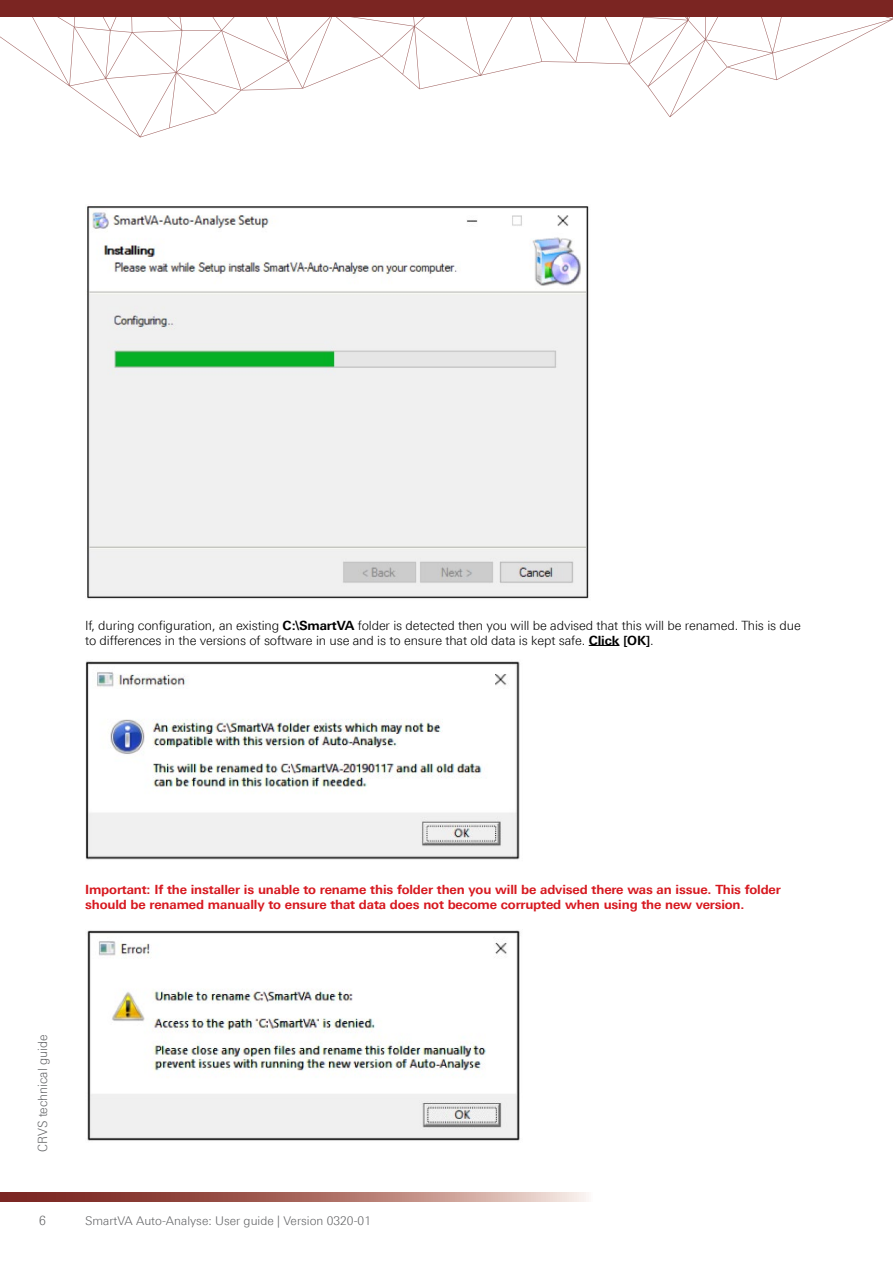
<style>
.page{position:relative;width:893px;height:1263px;background:#fff}
.page>*{position:absolute;margin:0;border:0;box-sizing:border-box;transform-origin:0 0}
.t1{font:300 12.75px/15px "Linotype Univers 330";letter-spacing:-.01em;color:#000}
.t2{font:700 12.75px/15px "Linotype Univers 630";letter-spacing:-.01em;color:#d71920}
.t3{font:300 12.75px "Linotype Univers 330";color:#636466;scale:.95 1}
.t4{font:300 12px "Linotype Univers 330";color:#636466}
.s1{font-family:"Linotype Univers 630";font-weight:700}
</style>
<div class="page">
<svg style="left:0;top:17px;width:893px;height:120px"></svg>
<svg style="left:0;top:1193px;width:586px;height:8px;background:#ac7068"></svg>
<div style="left:0;top:0;width:893px;height:17px;background:#7b2522"></div>
<hr style="left:589px;top:645px;width:30px;height:1px;background:#000">
<img style="left:87px;top:206px;width:502px;height:393px">
<img style="left:85px;top:661px;width:435px;height:199px">
<img style="left:87px;top:930px;width:433px;height:211px">
<p class="t1" style="left:85px;top:617px;width:717px">If, during configuration, an existing <span class="s1">C:\SmartVA</span> folder is detected then you will be advised that this will be renamed. This is due to differences in the versions of software in use and is to ensure that old data is kept safe. <span class="s1">Click [OK]</span>.</p>
<p class="t2" style="left:85px;top:882px;width:697px">Important: If the installer is unable to rename this folder then you will be advised there was an issue. This folder should be renamed manually to ensure that data does not become corrupted when using the new version.</p>
<p class="t3" style="left:35px;top:1152px;width:125px;rotate:-90deg">CRVS technical guide</p>
<p class="t3" style="left:39px;top:1213px;width:9px">6</p>
<p class="t4" style="left:85px;top:1213px;width:287px">SmartVA Auto-Analyse: User guide | Version 0320-01</p>
</div>
